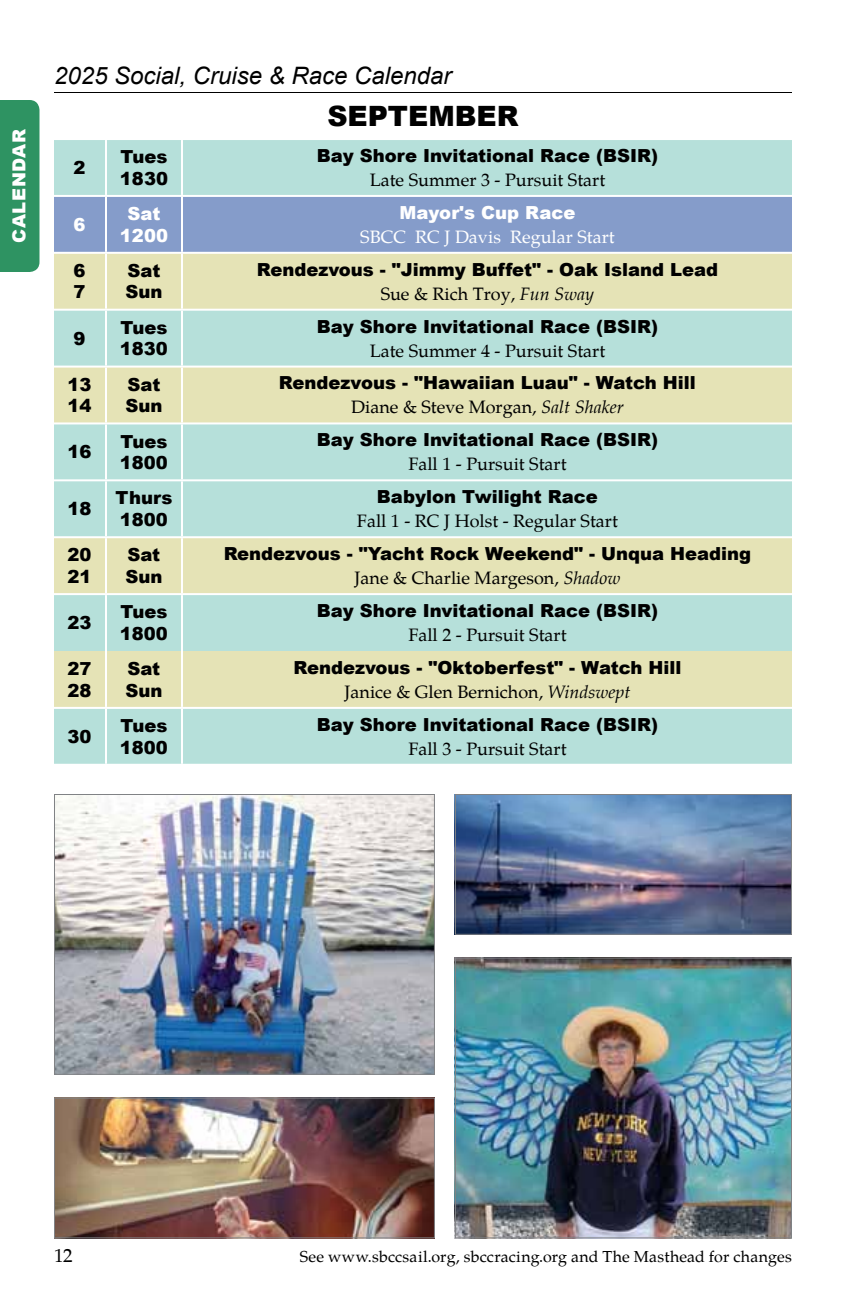
<style>
.page{position:relative;width:864px;height:1296px;background:#fff}
.page>*{position:absolute;margin:0;border:0;box-sizing:border-box;transform-origin:0 0}
.t1{font:900 28px "Arial";color:#000}
.t2{font:italic 24px "Arial";color:#000}
.t3{font:19px "Palatino";color:#000}
.t4{font:900 18px/21.6px "Arial";color:#000}
.t5{font:18px "Palatino";color:#000}
.t6{font:18px "Palatino";color:#fff}
.t7{font:900 18px/21.6px "Arial";letter-spacing:.015em;color:#fff;text-align:center}
.t8{font:900 18px "Arial";letter-spacing:.035em;color:#fff}
.t9{font:16px "Palatino";letter-spacing:.01em;color:#000}
.s1{font-style:italic}
</style>
<div class="page">
<div style="left:54px;top:140px;width:738px;height:624px;background:#b6e0da"></div>
<div style="left:54px;top:197px;width:738px;height:55px;background:#859cca"></div>
<svg style="left:54px;top:254px;width:738px;height:453px;background:#cde1c8"></svg>
<hr style="left:105px;top:651px;width:2px;height:56px;background:#fff">
<hr style="left:181px;top:651px;width:2px;height:56px;background:#fff">
<hr style="left:54px;top:707px;width:52px;height:2px;background:#fff">
<hr style="left:106px;top:707px;width:76px;height:2px;background:#fff">
<hr style="left:182px;top:707px;width:610px;height:2px;background:#fff">
<hr style="left:54px;top:195px;width:52px;height:2px;background:#fff">
<hr style="left:106px;top:195px;width:76px;height:2px;background:#fff">
<hr style="left:105px;top:254px;width:2px;height:55px;background:#fff">
<hr style="left:182px;top:195px;width:610px;height:2px;background:#fff">
<hr style="left:181px;top:254px;width:2px;height:55px;background:#fff">
<hr style="left:54px;top:309px;width:52px;height:2px;background:#fff">
<hr style="left:54px;top:479px;width:52px;height:2px;background:#fff">
<hr style="left:54px;top:593px;width:52px;height:2px;background:#fff">
<hr style="left:105px;top:140px;width:2px;height:55px;background:#fff">
<hr style="left:105px;top:311px;width:2px;height:55px;background:#fff">
<hr style="left:105px;top:424px;width:2px;height:55px;background:#fff">
<hr style="left:105px;top:595px;width:2px;height:56px;background:#fff">
<hr style="left:105px;top:709px;width:2px;height:55px;background:#fff">
<hr style="left:106px;top:309px;width:76px;height:2px;background:#fff">
<hr style="left:106px;top:422px;width:76px;height:2px;background:#fff">
<hr style="left:106px;top:479px;width:76px;height:2px;background:#fff">
<hr style="left:106px;top:593px;width:76px;height:2px;background:#fff">
<hr style="left:105px;top:481px;width:2px;height:55px;background:#fff">
<hr style="left:181px;top:140px;width:2px;height:55px;background:#fff">
<hr style="left:181px;top:311px;width:2px;height:55px;background:#fff">
<hr style="left:181px;top:424px;width:2px;height:55px;background:#fff">
<hr style="left:181px;top:595px;width:2px;height:56px;background:#fff">
<hr style="left:181px;top:709px;width:2px;height:55px;background:#fff">
<hr style="left:182px;top:309px;width:610px;height:2px;background:#fff">
<hr style="left:182px;top:422px;width:610px;height:2px;background:#fff">
<hr style="left:182px;top:479px;width:610px;height:2px;background:#fff">
<hr style="left:182px;top:593px;width:610px;height:2px;background:#fff">
<hr style="left:181px;top:481px;width:2px;height:55px;background:#fff">
<hr style="left:105px;top:368px;width:2px;height:54px;background:#fff">
<hr style="left:181px;top:368px;width:2px;height:54px;background:#fff">
<hr style="left:105px;top:197px;width:2px;height:55px;background:#fff">
<hr style="left:181px;top:197px;width:2px;height:55px;background:#fff">
<hr style="left:54px;top:252px;width:52px;height:2px;background:#fff">
<hr style="left:54px;top:366px;width:52px;height:2px;background:#fff">
<hr style="left:54px;top:422px;width:52px;height:2px;background:#fff">
<hr style="left:54px;top:536px;width:52px;height:2px;background:#fff">
<hr style="left:106px;top:252px;width:76px;height:2px;background:#fff">
<hr style="left:106px;top:366px;width:76px;height:2px;background:#fff">
<hr style="left:106px;top:536px;width:76px;height:2px;background:#fff">
<hr style="left:182px;top:252px;width:610px;height:2px;background:#fff">
<hr style="left:182px;top:366px;width:610px;height:2px;background:#fff">
<hr style="left:182px;top:536px;width:610px;height:2px;background:#fff">
<hr style="left:105px;top:538px;width:2px;height:55px;background:#fff">
<hr style="left:181px;top:538px;width:2px;height:55px;background:#fff">
<img style="left:56px;top:796px;width:377px;height:277px">
<div style="left:54px;top:794px;width:381px;height:281px;border:1px solid #808285"></div>
<img style="left:457px;top:960px;width:333px;height:276px">
<div style="left:455px;top:958px;width:337px;height:280px;border:1px solid #808285"></div>
<img style="left:56px;top:1100px;width:377px;height:136px">
<div style="left:54px;top:1098px;width:381px;height:140px;border:1px solid #808285"></div>
<img style="left:457px;top:796px;width:333px;height:137px">
<div style="left:455px;top:794px;width:337px;height:141px;border:1px solid #808285"></div>
<hr style="left:54px;top:92px;width:738px;height:1px;background:#000">
<div style="left:0;top:100px;width:40px;height:172px;background:#2e9362"></div>
<p class="t8" style="left:6px;top:243px;width:115px;rotate:-90deg">Calendar</p>
<h2 class="t2" style="left:54px;top:60px;width:399px">2025 Social, Cruise &amp; Race Calendar</h2>
<h1 class="t1" style="left:327px;top:96px;width:171px">SEPTEMBER</h1>
<p class="t4" style="left:73px;top:156px;width:14px">2</p>
<p class="t4" style="left:120px;top:145px;width:50px">Tues<br>1830</p>
<p class="t4" style="left:317px;top:144px;width:343px">Bay Shore I nvitational Race (BSIR)</p>
<p class="t5" style="left:370px;top:166px;width:237px">Late Summer 3 - Pursuit Start</p>
<p class="t7" style="left:73px;top:213px;width:14px">6</p>
<p class="t7" style="left:120px;top:202px;width:50px">Sat<br>1200</p>
<p class="t7" style="left:400px;top:201px;width:177px">Mayor's Cup Race</p>
<p class="t6" style="left:360px;top:222px;width:256px">SBCC RC J Davis Regular Start</p>
<p class="t4" style="left:73px;top:259px;width:14px">6<br>7</p>
<p class="t4" style="left:125px;top:259px;width:39px">Sat<br>Sun</p>
<p class="t4" style="left:257px;top:258px;width:463px">Rendezvous - "Jimmy Buffet" - Oak Island Lead</p>
<p class="t5" style="left:381px;top:279px;width:215px">Sue &amp; Rich Troy, <span class="s1">Fun Sway</span></p>
<p class="t4" style="left:73px;top:327px;width:14px">9</p>
<p class="t4" style="left:120px;top:316px;width:50px">Tues<br>1830</p>
<p class="t4" style="left:317px;top:315px;width:343px">Bay Shore I nvitational Race (BSIR)</p>
<p class="t5" style="left:370px;top:336px;width:237px">Late Summer 4 - Pursuit Start</p>
<p class="t4" style="left:67px;top:373px;width:26px">13<br>14</p>
<p class="t4" style="left:125px;top:373px;width:39px">Sat<br>Sun</p>
<p class="t4" style="left:279px;top:372px;width:418px">Rendezvous - "Hawaiian Luau" - Watch Hill</p>
<p class="t5" style="left:351px;top:393px;width:274px">Diane &amp; Steve Morgan, <span class="s1">Salt Shaker</span></p>
<p class="t4" style="left:67px;top:441px;width:26px">16</p>
<p class="t4" style="left:120px;top:430px;width:50px">Tues<br>1800</p>
<p class="t4" style="left:317px;top:429px;width:343px">Bay Shore I nvitational Race (BSIR)</p>
<p class="t5" style="left:408px;top:450px;width:160px">Fall 1 - Pursuit Start</p>
<p class="t4" style="left:67px;top:497px;width:26px">18</p>
<p class="t4" style="left:116px;top:487px;width:58px">Thurs<br>1800</p>
<p class="t4" style="left:377px;top:485px;width:223px">Babylon Twilight Race</p>
<p class="t5" style="left:357px;top:507px;width:262px">Fall 1 - RC J Holst - Regular Start</p>
<p class="t4" style="left:67px;top:544px;width:26px">20<br>21</p>
<p class="t4" style="left:125px;top:544px;width:39px">Sat<br>Sun</p>
<p class="t4" style="left:224px;top:542px;width:529px">Rendezvous - "Yacht Rock Weekend" - Unqua Heading</p>
<p class="t5" style="left:355px;top:564px;width:267px">Jane &amp; Charlie Margeson, <span class="s1">Shadow</span></p>
<p class="t4" style="left:67px;top:611px;width:26px">23</p>
<p class="t4" style="left:120px;top:600px;width:50px">Tues<br>1800</p>
<p class="t4" style="left:317px;top:599px;width:343px">Bay Shore I nvitational Race (BSIR)</p>
<p class="t5" style="left:408px;top:621px;width:160px">Fall 2 - Pursuit Start</p>
<p class="t4" style="left:67px;top:657px;width:26px">27<br>28</p>
<p class="t4" style="left:125px;top:657px;width:39px">Sat<br>Sun</p>
<p class="t4" style="left:294px;top:656px;width:389px">Rendezvous - "Oktoberfest" - Watch Hill</p>
<p class="t5" style="left:345px;top:677px;width:287px">Janice &amp; Glen Bernichon, <span class="s1">Windswept</span></p>
<p class="t4" style="left:67px;top:725px;width:26px">30</p>
<p class="t4" style="left:120px;top:714px;width:50px">Tues<br>1800</p>
<p class="t4" style="left:317px;top:713px;width:343px">Bay Shore I nvitational Race (BSIR)</p>
<p class="t5" style="left:408px;top:734px;width:160px">Fall 3 - Pursuit Start</p>
<p class="t3" style="left:54px;top:1240px;width:20px">12</p>
<p class="t9" style="left:300px;top:1244px;width:494px">See www.sbccsail.org, sbccracing.org and The Masthead for changes</p>
</div>
